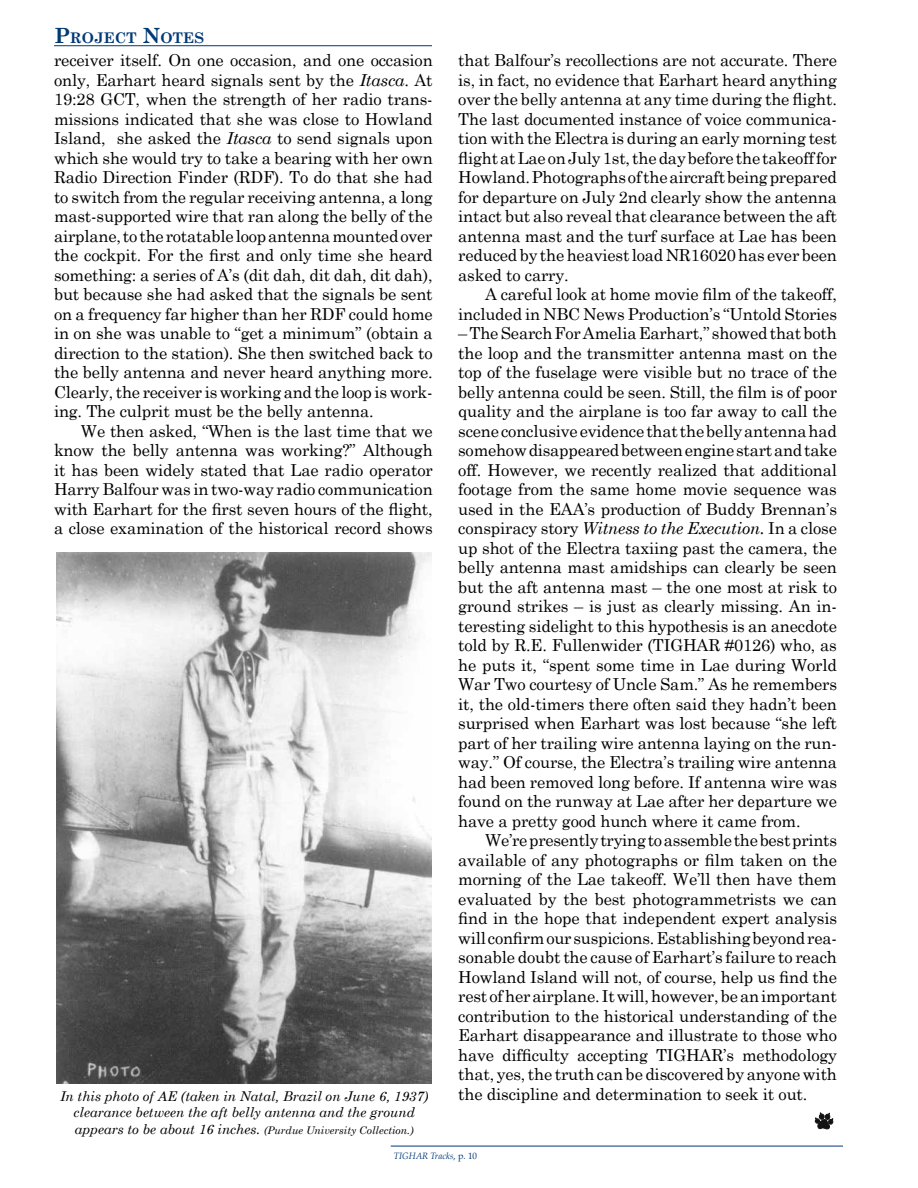
<style>
.page{position:relative;width:918px;height:1188px;background:#fff}
.page>*{position:absolute;margin:0;border:0;box-sizing:border-box;transform-origin:0 0}
.t1{font:16.5px/19.5px "Century Schoolbook";letter-spacing:-.01em;color:#000;text-align:justify}
.t2{font:700 14.7px "Century Schoolbook";color:#003976}
.t3{font:italic 13.5px "Century Schoolbook";color:#000}
.t4{font:italic 10.5px "Century Schoolbook";color:#000}
.t5{font:italic 9px "Palatino";color:#003a78}
.s1{font-size:21px}
.s2{font-style:italic}
.s3{font-size:13.5px}
.s4{font-style:normal}
</style>
<div class="page">
<hr style="left:391px;top:1146px;width:452px;height:1px;background:#003a78">
<hr style="left:54px;top:45px;width:378px;height:1px;background:#003976">
<img style="left:57px;top:552px;width:375px;height:531px">
<svg style="left:815px;top:1113px;width:18px;height:16px"></svg>
<p class="t2" style="left:54px;top:29px;width:152px"><span class="s1">P</span>ROJECT <span class="s1">N</span>OTES</p>
<p class="t1" style="left:54px;top:50px;width:380px">receiver itself. On one occasion, and one occasion only, Earhart heard signals sent by the <span class="s2">Itasca</span>. At 19:28 GCT, when the strength of her radio trans&shy;missions indicated that she was close to Howland Island, she asked the <span class="s2">Itasca</span> to send signals upon which she would try to take a bearing with her own Radio Direction Finder (RDF). To do that she had to switch from the regular receiving antenna, a long mast-supported wire that ran along the belly of the airplane, to the rotatable loop antenna mounted over the cockpit. For the first and only time she heard something: a series of A’s (dit dah, dit dah, dit dah), but because she had asked that the signals be sent on a frequency far higher than her RDF could home in on she was unable to “get a minimum” (obtain a direction to the station). She then switched back to the belly antenna and never heard anything more.<br>Clearly, the receiver is working and the loop is work&shy;ing. The culprit must be the belly antenna.</p>
<p class="t1" style="left:54px;top:421px;width:380px;text-indent:27px">We then asked, “When is the last time that we know the belly antenna was working?” Although it has been widely stated that Lae radio operator Harry Balfour was in two-way radio communication with Earhart for the first seven hours of the flight, a close examination of the historical record shows</p>
<p class="t1" style="left:458px;top:50px;width:380px">that Balfour’s recollections are not accurate. There is, in fact, no evidence that Earhart heard anything over the belly antenna at any time during the flight.<br>The last documented instance of voice communica&shy;tion with the Electra is during an early morning test flight at Lae on July 1st, the day before the takeoff for Howland. Photographs of the aircraft being prepared for departure on July 2nd clearly show the antenna intact but also reveal that clearance between the aft antenna mast and the turf surface at Lae has been reduced by the heaviest load NR16020 has ever been asked to carry.</p>
<p class="t1" style="left:458px;top:284px;width:380px;text-align:right">A careful look at home movie film of the takeoff, included in NBC News Production’s “Untold Stories</p>
<p class="t1" style="left:458px;top:323px;width:380px">– The Search For Amelia Earhart,” showed that both the loop and the transmitter antenna mast on the top of the fuselage were visible but no trace of the belly antenna could be seen. Still, the film is of poor quality and the airplane is too far away to call the scene conclusive evidence that the belly antenna had somehow disappeared between engine start and take off. However, we recently realized that additional footage from the same home movie sequence was used in the EAA’s production of Buddy Brennan’s conspiracy story <span class="s2">Witness to the Execution.</span> In a close up shot of the Electra taxiing past the camera, the belly antenna mast amidships can clearly be seen but the aft antenna mast – the one most at risk to ground strikes – is just as clearly missing. An in&shy;teresting sidelight to this hypothesis is an anecdote told by R.E. Fullenwider (TIGHAR #0126) who, as he puts it, “spent some time in Lae during World War Two courtesy of Uncle Sam.” As he remembers it, the old-timers there often said they hadn’t been surprised when Earhart was lost because “she left part of her trailing wire antenna laying on the run&shy;way.” Of course, the Electra’s trailing wire antenna had been removed long before. If antenna wire was found on the runway at Lae after her departure we have a pretty good hunch where it came from.</p>
<p class="t1" style="left:458px;top:830px;width:380px;text-indent:27px">We’re presently trying to assemble the best prints available of any photographs or film taken on the morning of the Lae takeoff. We’ll then have them evaluated by the best photogrammetrists we can find in the hope that independent expert analysis will confirm our suspicions. Establishing beyond rea&shy;sonable doubt the cause of Earhart’s failure to reach Howland Island will not, of course, help us find the rest of her airplane. It will, however, be an important contribution to the historical understanding of the Earhart disappearance and illustrate to those who have difficulty accepting TIGHAR’s methodology that, yes, the truth can be discovered by anyone with</p>
<p class="t3" style="left:60px;top:1088px;width:370px">In this photo of AE (taken in Natal, Brazil on June 6, 1937)</p>
<p class="t1" style="left:458px;top:1084px;width:351px">the discipline and determination to seek it out.</p>
<p class="t3" style="left:74px;top:1104px;width:343px">clearance between the aft belly antenna and the ground</p>
<p class="t4" style="left:75px;top:1123px;width:340px"><span class="s3">appears to be about 16 inches.</span> (Purdue University Collection.)</p>
<p class="t5" style="left:394px;top:1151px;width:85px">TIGHAR Tracks<span class="s4">, p. 10</span></p>
</div>
